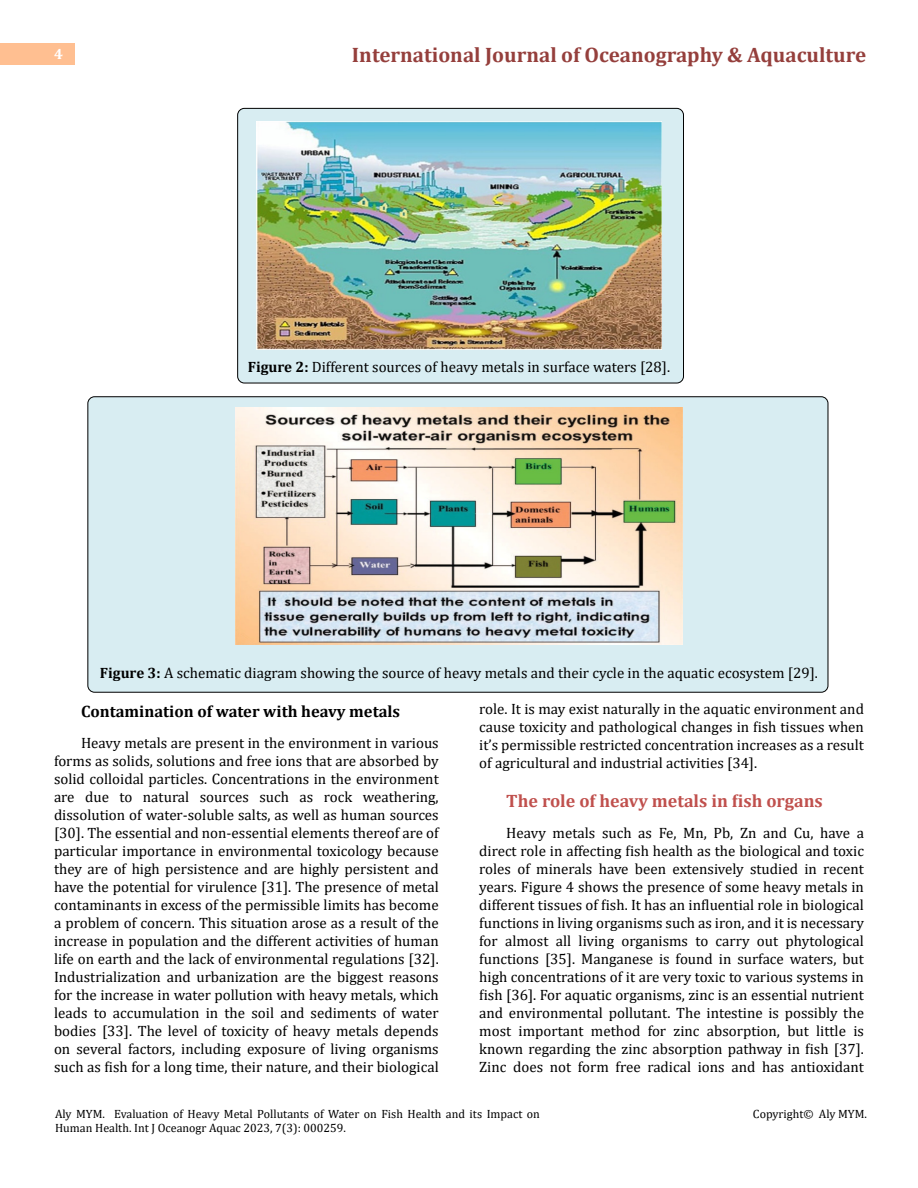
<style>
.page{position:relative;width:918px;height:1188px;background:#fff}
.page>*{position:absolute;margin:0;border:0;box-sizing:border-box;transform-origin:0 0}
.t1{font:700 21px "Cambria";color:#953f3c}
.t2{font:700 18px "Cambria";color:#c0504d}
.t3{font:700 16.5px "Cambria";color:#000}
.t4{font:15px/18px "Cambria";color:#000;text-align:justify}
.t5{font:700 15px "Cambria";color:#fff}
.t6{font:12px/14.4px "Cambria";color:#000}
.s1{font-weight:700}
</style>
<div class="page">
<div style="left:0;top:43px;width:75px;height:21px;background:#ffbf91"></div>
<div style="left:88px;top:397px;width:740px;height:295px;background:#d8edf2;border-radius:7px"></div>
<div style="left:238px;top:108px;width:446px;height:275px;background:#d8edf2;border-radius:7px"></div>
<div style="left:237px;top:108px;width:447px;height:275px;border:1px solid #000;border-radius:7px"></div>
<img style="left:257px;top:121px;width:404px;height:229px">
<img style="left:236px;top:408px;width:446px;height:237px">
<p class="t5" style="left:54px;top:44px;width:10px">4</p>
<h1 class="t1" style="left:352px;top:40px;width:516px">International Journal of Oceanography &amp; Aquaculture</h1>
<p class="t4" style="left:248px;top:357px;width:424px"><span class="s1">Figure 2:</span> Different sources of heavy metals in surface waters [28].</p>
<p class="t4" style="left:100px;top:663px;width:720px"><span class="s1">Figure 3:</span> A schematic diagram showing the source of heavy metals and their cycle in the aquatic ecosystem [29].</p>
<p class="t3" style="left:81px;top:699px;width:321px">Contamination of water with heavy metals</p>
<p class="t4" style="left:54px;top:734px;width:386px;text-indent:27px">Heavy metals are present in the environment in various forms as solids, solutions and free ions that are absorbed by solid colloidal particles. Concentrations in the environment are due to natural sources such as rock weathering, dissolution of water-soluble salts, as well as human sources [30]. The essential and non-essential elements thereof are of particular importance in environmental toxicology because they are of high persistence and are highly persistent and have the potential for virulence [31]. The presence of metal contaminants in excess of the permissible limits has become a problem of concern. This situation arose as a result of the increase in population and the different activities of human life on earth and the lack of environmental regulations [32].<br>Industrialization and urbanization are the biggest reasons for the increase in water pollution with heavy metals, which leads to accumulation in the soil and sediments of water bodies [33]. The level of toxicity of heavy metals depends on several factors, including exposure of living organisms such as fish for a long time, their nature, and their biological</p>
<p class="t4" style="left:479px;top:699px;width:386px">role. It is may exist naturally in the aquatic environment and cause toxicity and pathological changes in fish tissues when it’s permissible restricted concentration increases as a result of agricultural and industrial activities [34].</p>
<p class="t2" style="left:506px;top:788px;width:318px">The role of heavy metals in fish organs</p>
<p class="t4" style="left:479px;top:824px;width:386px;text-indent:27px">Heavy metals such as Fe, Mn, Pb, Zn and Cu, have a direct role in affecting fish health as the biological and toxic roles of minerals have been extensively studied in recent years. Figure 4 shows the presence of some heavy metals in different tissues of fish. It has an influential role in biological functions in living organisms such as iron, and it is necessary for almost all living organisms to carry out phytological functions [35]. Manganese is found in surface waters, but high concentrations of it are very toxic to various systems in fish [36]. For aquatic organisms, zinc is an essential nutrient and environmental pollutant. The intestine is possibly the most important method for zinc absorption, but little is known regarding the zinc absorption pathway in fish [37].<br>Zinc does not form free radical ions and has antioxidant</p>
<p class="t6" style="left:55px;top:1106px;width:486px">Aly MYM. Evaluation of Heavy Metal Pollutants of Water on Fish Health and its Impact on<br>Human Health. Int J Oceanogr Aquac 2023, 7(3): 000259.</p>
<p class="t6" style="left:753px;top:1106px;width:116px">Copyright© Aly MYM.</p>
</div>
